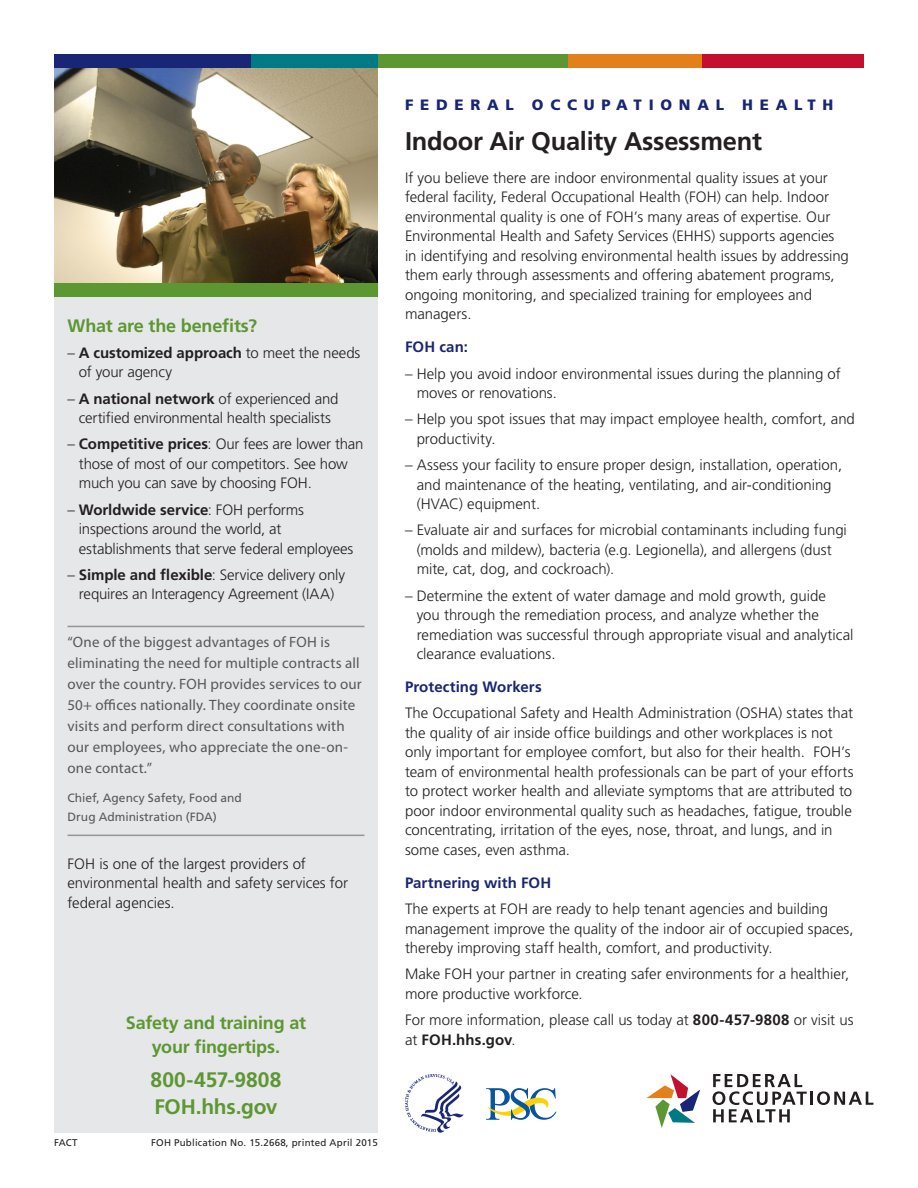
<style>
.page{position:relative;width:918px;height:1188px;background:#fff}
.page>*{position:absolute;margin:0;border:0;box-sizing:border-box;transform-origin:0 0}
.Title_Header{font:700 25.5px "Frutiger LT Std";letter-spacing:-.01em;color:#231f20}
.Web_Phone{font:700 21px "Frutiger LT Std";letter-spacing:-.01em;color:#5c9731}
.Web_Phone-2{font:700 18px/24px "Frutiger LT Std";letter-spacing:-.015em;color:#5c9731;text-align:center}
.Sidebar_Header{font:700 18px "Frutiger LT Std";letter-spacing:-.01em;color:#5c9731}
.Body_copy{font:300 15px/19.5px "Frutiger LT Std";color:#231f20}
.Sidebar_Header-2{font:300 15px/19.5px "Frutiger LT Std";letter-spacing:-.01em;color:#231f20}
.Testimonial{font:15px/21px "Myriad Pro";letter-spacing:.01em;color:#57585a}
.Sidebar_Copy{font:300 15px/19.5px "Frutiger LT Std";color:#231f20}
.Body_copy-2{font:700 15px "Frutiger LT Std";letter-spacing:.005em;color:#192575}
.FOH{font:900 15px "Frutiger LT Std";letter-spacing:.45em;color:#192575}
.Testimonial_from_org{font:12px/19.5px "Frutiger LT Std";color:#57585a}
.FOH_Pub_No__Info{font:9.75px "Frutiger LT Std";letter-spacing:.02em;color:#231f20}
.s1{font-weight:700}
</style>
<div class="page">
<div style="left:54px;top:290px;width:324px;height:843px;background:#e6e7e9"></div>
<img style="left:54px;top:68px;width:324px;height:215px">
<div style="left:698px;top:54px;width:166px;height:14px;background:#c3102f"></div>
<div style="left:563px;top:54px;width:139px;height:14px;background:#e4801b"></div>
<div style="left:378px;top:54px;width:190px;height:14px;background:#5c9731"></div>
<div style="left:54px;top:283px;width:324px;height:14px;background:#5c9731"></div>
<hr style="left:68px;top:626px;width:296px;height:1px;background:#939598">
<hr style="left:68px;top:835px;width:296px;height:1px;background:#939598">
<div style="left:248px;top:54px;width:130px;height:14px;background:#007b85"></div>
<div style="left:54px;top:54px;width:197px;height:14px;background:#192575"></div>
<svg style="left:486px;top:1088px;width:70px;height:32px"></svg>
<svg style="left:405px;top:1074px;width:59px;height:59px"></svg>
<svg style="left:647px;top:1074px;width:53px;height:54px"></svg>
<svg style="left:713px;top:1074px;width:160px;height:48px"></svg>
<p class="Sidebar_Header" style="left:68px;top:315px;width:191px">What are the benefits?</p>
<p class="Sidebar_Header-2" style="left:79px;top:343px;width:283px;text-indent:-11px">– <span class="s1">A customized approach</span> to meet the needs of your agency</p>
<p class="Sidebar_Header-2" style="left:68px;top:389px;width:272px;text-align:center">– <span class="s1">A national network</span> of experienced and certified environmental health specialists</p>
<p class="Sidebar_Header-2" style="left:79px;top:435px;width:286px;text-indent:-11px">– <span class="s1">Competitive prices</span>: Our fees are lower than those of most of our competitors. See how much you can save by choosing FOH.</p>
<p class="Sidebar_Header-2" style="left:79px;top:500px;width:276px;text-indent:-11px">– <span class="s1">Worldwide service</span>: FOH performs inspections around the world, at establishments that serve federal employees</p>
<p class="Sidebar_Header-2" style="left:68px;top:565px;width:279px;text-align:center">– <span class="s1">Simple and flexible</span>: Service delivery only requires an Interagency Agreement (IAA)</p>
<p class="Testimonial" style="left:68px;top:632px;width:296px">“One of the biggest advantages of FOH is eliminating the need for multiple contracts all over the country. FOH provides services to our 50+ offices nationally. They coordinate onsite visits and perform direct consultations with our employees, who appreciate the one-on&shy;one contact.”</p>
<p class="Testimonial_from_org" style="left:68px;top:788px;width:176px">Chief, Agency Safety, Food and<br>Drug Administration (FDA)</p>
<p class="Sidebar_Copy" style="left:68px;top:854px;width:282px">FOH is one of the largest providers of environmental health and safety services for federal agencies.</p>
<p class="Web_Phone-2" style="left:126px;top:1011px;width:182px">Safety and training at your fingertips.</p>
<p class="Web_Phone" style="left:151px;top:1067px;width:132px">800-457-9808</p>
<p class="Web_Phone" style="left:154px;top:1094px;width:125px">FOH.hhs.gov</p>
<p class="FOH_Pub_No__Info" style="left:54px;top:1137px;width:25px">FACT</p>
<p class="FOH_Pub_No__Info" style="left:151px;top:1137px;width:228px">FOH Publication No. 15.2668, printed April 2015</p>
<p class="FOH" style="left:405px;top:96px;width:430px">FEDERAL OCCUPATIONAL HEALTH</p>
<p class="Title_Header" style="left:405px;top:126px;width:358px">Indoor Air Quality Assessment</p>
<p class="Body_copy" style="left:405px;top:168px;width:445px">If you believe there are indoor environmental quality issues at your federal facility, Federal Occupational Health (FOH) can help. Indoor environmental quality is one of FOH’s many areas of expertise. Our Environmental Health and Safety Services (EHHS) supports agencies in identifying and resolving environmental health issues by addressing them early through assessments and offering abatement programs, ongoing monitoring, and specialized training for employees and managers.</p>
<p class="Body_copy-2" style="left:405px;top:338px;width:65px">FOH can:</p>
<p class="Body_copy" style="left:417px;top:364px;width:426px;text-indent:-12px">– Help you avoid indoor environmental issues during the planning of moves or renovations.</p>
<p class="Body_copy" style="left:417px;top:410px;width:440px;text-indent:-12px">– Help you spot issues that may impact employee health, comfort, and productivity.</p>
<p class="Body_copy" style="left:417px;top:455px;width:427px;text-indent:-12px">– Assess your facility to ensure proper design, installation, operation, and maintenance of the heating, ventilating, and air-conditioning (HVAC) equipment.</p>
<p class="Body_copy" style="left:417px;top:521px;width:432px;text-indent:-12px">– Evaluate air and surfaces for microbial contaminants including fungi (molds and mildew), bacteria (e.g. Legionella), and allergens (dust mite, cat, dog, and cockroach).</p>
<p class="Body_copy" style="left:417px;top:586px;width:438px;text-indent:-12px">– Determine the extent of water damage and mold growth, guide<br>you through the remediation process, and analyze whether the remediation was successful through appropriate visual and analytical clearance evaluations.</p>
<p class="Body_copy-2" style="left:405px;top:678px;width:138px">Protecting Workers</p>
<p class="Body_copy" style="left:405px;top:704px;width:450px">The Occupational Safety and Health Administration (OSHA) states that the quality of air inside office buildings and other workplaces is not only important for employee comfort, but also for their health. FOH’s team of environmental health professionals can be part of your efforts to protect worker health and alleviate symptoms that are attributed to poor indoor environmental quality such as headaches, fatigue, trouble concentrating, irritation of the eyes, nose, throat, and lungs, and in some cases, even asthma.</p>
<p class="Body_copy-2" style="left:405px;top:874px;width:148px">Partnering with FOH</p>
<p class="Body_copy" style="left:405px;top:899px;width:450px">The experts at FOH are ready to help tenant agencies and building management improve the quality of the indoor air of occupied spaces, thereby improving staff health, comfort, and productivity.</p>
<p class="Body_copy" style="left:405px;top:965px;width:446px">Make FOH your partner in creating safer environments for a healthier, more productive workforce.</p>
<p class="Body_copy" style="left:405px;top:1010px;width:450px">For more information, please call us today at <span class="s1">800-457-9808</span> or visit us at <span class="s1">FOH.hhs.gov</span>.</p>
</div>
